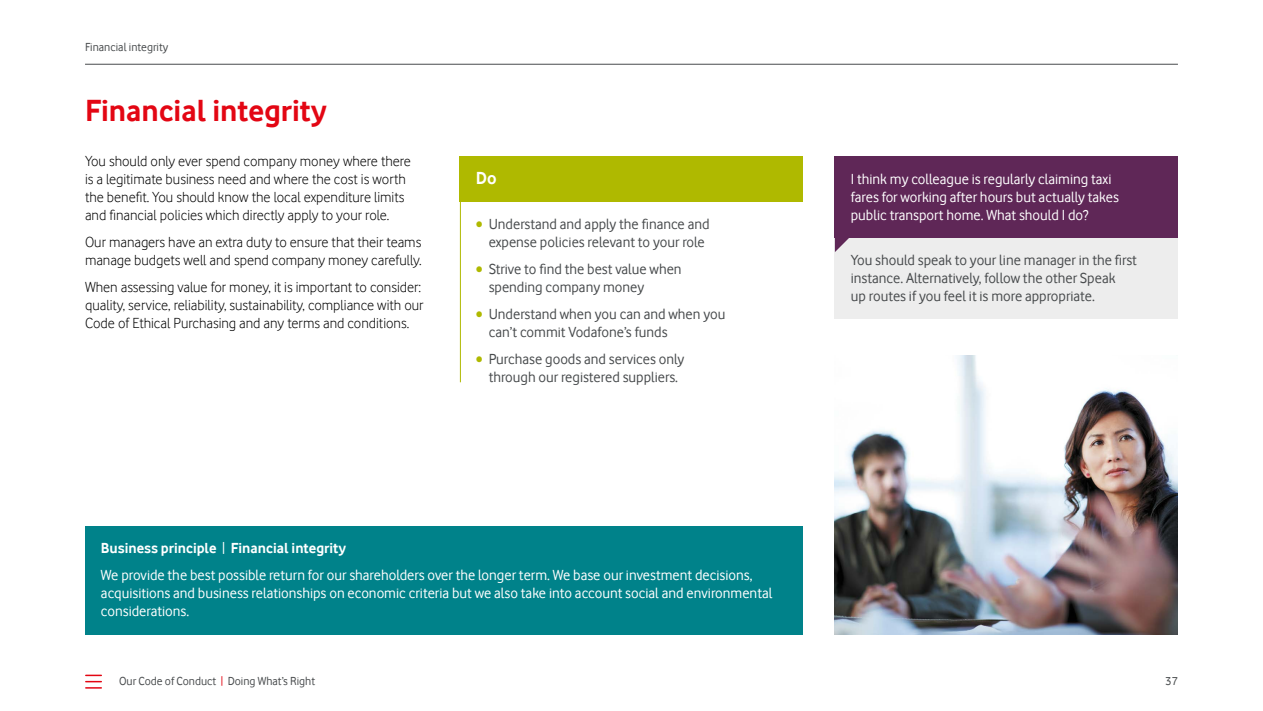
<style>
.page{position:relative;width:1263px;height:711px;background:#fff}
.page>*{position:absolute;margin:0;border:0;box-sizing:border-box;transform-origin:0 0}
.t1{font:700 31.5px "Vodafone Rg";color:#e30613}
.t2{font:700 18px "Vodafone Rg";color:#fff}
.t3{font:15px/18px "Vodafone Lt";color:#000}
.t4{font:15px/18px "Vodafone Rg";color:#fff}
.t5{font:15px/18px "Vodafone Rg";color:#484b4d}
.t6{font:12px "Vodafone Rg";color:#484b4d}
.s1{color:#afb900}
.s2{font-weight:700}
.s3{color:#e30613}
</style>
<div class="page">
<hr style="left:85px;top:64px;width:1093px;height:1px;background:#484b4d">
<div style="left:85px;top:526px;width:718px;height:108px;background:#00828a"></div>
<hr style="left:460px;top:197px;width:1px;height:185px;background:#afb900">
<div style="left:460px;top:157px;width:343px;height:45px;background:#afb900"></div>
<div style="left:835px;top:238px;width:343px;height:81px;background:#ededed"></div>
<div style="left:835px;top:157px;width:343px;height:81px;background:#5f2757"></div>
<svg style="left:835px;top:238px;width:14px;height:14px"></svg>
<img style="left:835px;top:355px;width:343px;height:279px">
<svg style="left:86px;top:674px;width:15px;height:14px"></svg>
<p class="t6" style="left:85px;top:40px;width:85px">Financial integrity</p>
<h1 class="t1" style="left:85px;top:92px;width:243px">Financial integrity</h1>
<p class="t3" style="left:85px;top:151px;width:327px">You should only ever spend company money where there is a legitimate business need and where the cost is worth the benefit. You should know the local expenditure limits and financial policies which directly apply to your role.</p>
<p class="t3" style="left:85px;top:232px;width:338px">Our managers have an extra duty to ensure that their teams manage budgets well and spend company money carefully.</p>
<p class="t3" style="left:85px;top:277px;width:340px">When assessing value for money, it is important to consider: quality, service, reliability, sustainability, compliance with our<br>Code of Ethical Purchasing and any terms and conditions.</p>
<p class="t2" style="left:476px;top:167px;width:22px">Do</p>
<p class="t5" style="left:476px;top:214px;width:235px;text-align:center"><span class="s1">•</span> Understand and apply the finance and expense policies relevant to your role</p>
<p class="t5" style="left:489px;top:259px;width:194px;text-indent:-13px"><span class="s1">•</span> Strive to find the best value when spending company money</p>
<p class="t5" style="left:489px;top:304px;width:238px;text-indent:-13px"><span class="s1">•</span> Understand when you can and when you can’t commit Vodafone’s funds</p>
<p class="t5" style="left:476px;top:349px;width:210px;text-align:center"><span class="s1">•</span> Purchase goods and services only through our registered suppliers.</p>
<p class="t4" style="left:101px;top:534px;width:653px;line-height:27px"><span class="s2">Business principle</span> | <span class="s2">Financial integrity<br></span>We provide the best possible return for our shareholders over the longer term. We base our investment decisions,</p>
<p class="t4" style="left:101px;top:583px;width:673px">acquisitions and business relationships on economic criteria but we also take into account social and environmental considerations.</p>
<p class="t4" style="left:851px;top:169px;width:270px">I think my colleague is regularly claiming taxi fares for working after hours but actually takes public transport home. What should I do?</p>
<p class="t5" style="left:851px;top:250px;width:288px">You should speak to your line manager in the first instance. Alternatively, follow the other Speak<br>up routes if you feel it is more appropriate.</p>
<p class="t6" style="left:119px;top:674px;width:198px">Our Code of Conduct <span class="s3">|</span> Doing What’s Right</p>
<p class="t6" style="left:1165px;top:674px;width:14px">37</p>
</div>
